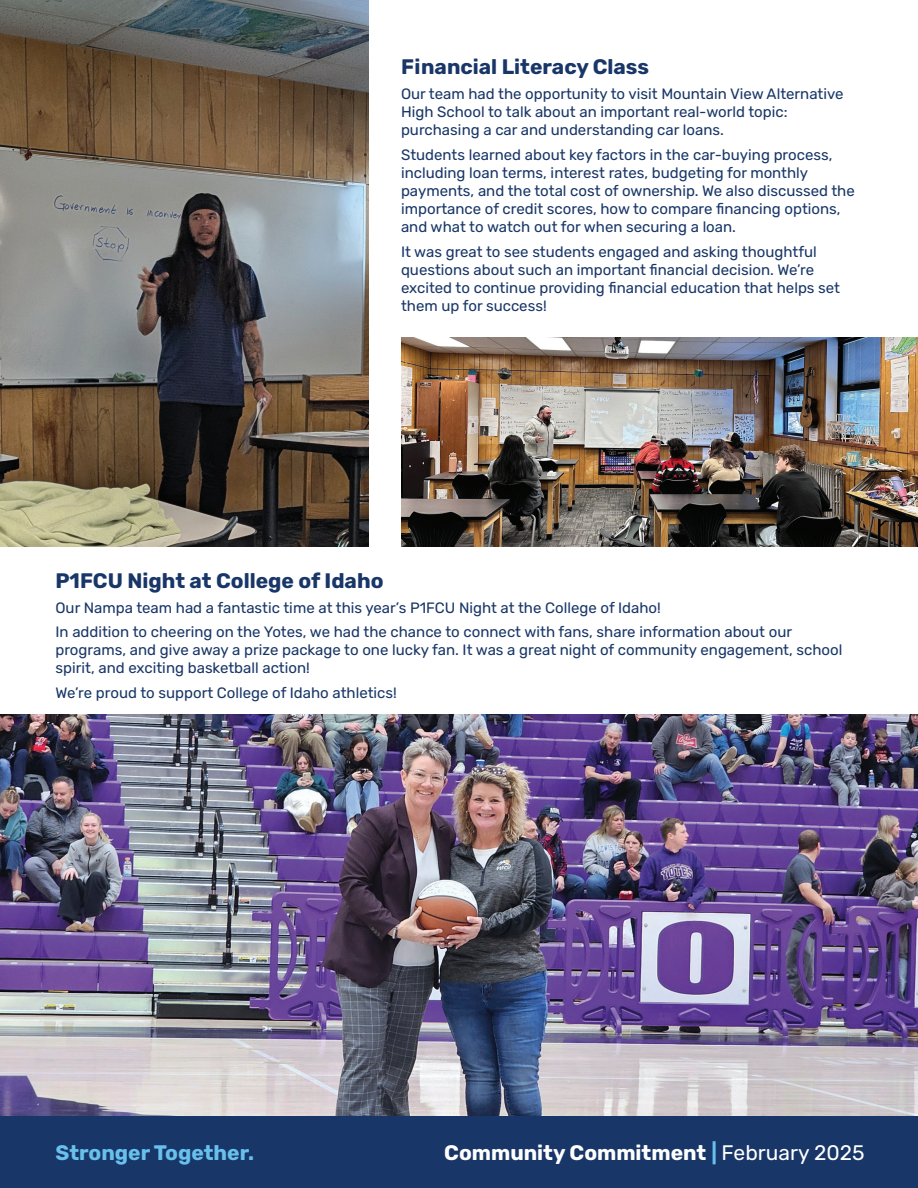
<style>
.page{position:relative;width:918px;height:1188px;background:#fff}
.page>*{position:absolute;margin:0;border:0;box-sizing:border-box;transform-origin:0 0}
.t1{font:700 21px "Rubik";color:#183667}
.t2{font:700 21px "Rubik";color:#fff}
.t3{font:700 21px "Rubik";color:#68c0ec}
.t4{font:15px/18px "Rubik";color:#183667}
.s1{color:#68c0ec}
.s2{font-weight:400}
</style>
<div class="page">
<div style="left:0;top:1116px;width:918px;height:72px;background:#183667"></div>
<img style="left:0;top:715px;width:918px;height:401px">
<img style="left:401px;top:338px;width:517px;height:208px">
<img style="left:0;top:0;width:369px;height:546px">
<h1 class="t1" style="left:401px;top:55px;width:250px">Financial Literacy Class</h1>
<p class="t4" style="left:401px;top:85px;width:444px">Our team had the opportunity to visit Mountain View Alternative<br>High School to talk about an important real-world topic: purchasing a car and understanding car loans.</p>
<p class="t4" style="left:401px;top:146px;width:455px">Students learned about key factors in the car-buying process, including loan terms, interest rates, budgeting for monthly payments, and the total cost of ownership. We also discussed the importance of credit scores, how to compare financing options, and what to watch out for when securing a loan.</p>
<p class="t4" style="left:401px;top:243px;width:441px">It was great to see students engaged and asking thoughtful questions about such an important financial decision. We’re excited to continue providing financial education that helps set them up for success!</p>
<h1 class="t1" style="left:55px;top:569px;width:330px">P1FCU Night at College of Idaho</h1>
<p class="t4" style="left:56px;top:595px;width:738px;line-height:24.8px">Our Nampa team had a fantastic time at this year’s P1FCU Night at the College of Idaho!<br>In addition to cheering on the Yotes, we had the chance to connect with fans, share information about our</p>
<p class="t4" style="left:56px;top:642px;width:789px">programs, and give away a prize package to one lucky fan. It was a great night of community engagement, school spirit, and exciting basketball action!</p>
<p class="t4" style="left:56px;top:684px;width:343px">We’re proud to support College of Idaho athletics!</p>
<h1 class="t3" style="left:55px;top:1141px;width:200px">Stronger Together.</h1>
<h1 class="t2" style="left:444px;top:1141px;width:422px">Community Commitment <span class="s1">|</span> <span class="s2">February 2025</span></h1>
</div>
